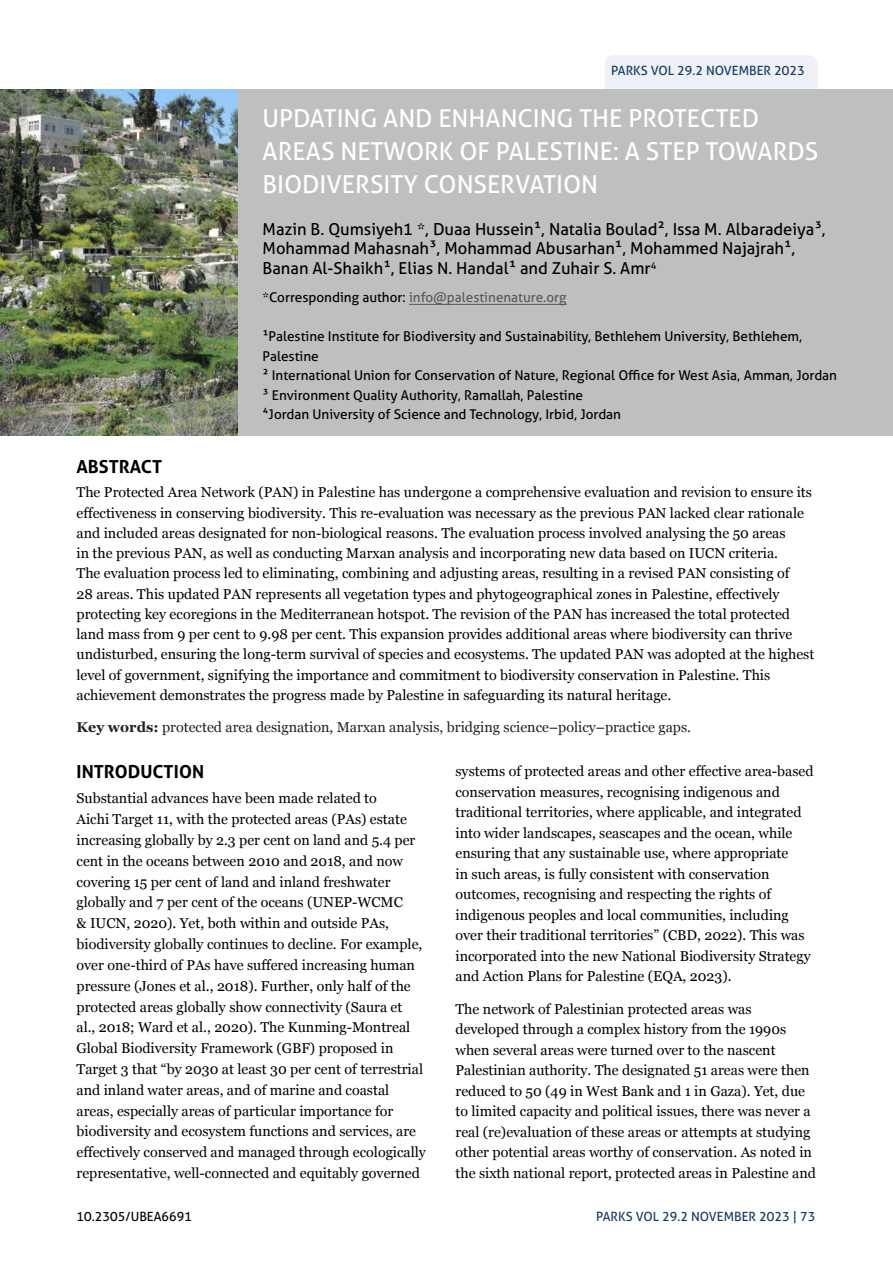
<style>
.page{position:relative;width:893px;height:1263px;background:#fff}
.page>*{position:absolute;margin:0;border:0;box-sizing:border-box;transform-origin:0 0}
.t1{font:24.75px/33px "Aller";color:#fff}
.t2{font:700 18px "Aller";color:#000}
.t3{font:16.5px/19.8px "Aller";color:#000}
.t4{font:14.25px/20.9px "Georgia";color:#000}
.t5{font:14.25px "Georgia";color:#1d2228}
.t6{font:13.5px/19.5px "Aller";color:#000}
.t7{font:13.5px "Aller";color:#58595b}
.t8{font:12.75px "Aller";color:#153961}
.t9{font:12.75px "Aller";color:#000}
.s1{color:#000}
.s2{font-weight:700}
</style>
<div class="page">
<div style="left:605px;top:55px;width:212px;height:43px;background:#eef1f5;border-radius:9px"></div>
<img style="left:0;top:89px;width:238px;height:347px">
<div style="left:238px;top:89px;width:655px;height:347px;background:#bfbfbf"></div>
<hr style="left:409px;top:304px;width:158px;height:1px;background:#58595b">
<p class="t8" style="left:611px;top:62px;width:195px">PARKS VOL 29.2 NOVEMBER 2023</p>
<h1 class="t1" style="left:263px;top:102px;width:557px">UPDATING AND ENHANCING THE PROTECTED<br>AREAS NETWORK OF PALESTINE: A STEP TOWARDS<br>BIODIVERSITY CONSERVATION</h1>
<p class="t3" style="left:263px;top:219px;width:565px">Mazin B. Qumsiyeh1 *, Duaa Hussein¹, Natalia Boulad², Issa M. Albaradeiya³,<br>Mohammad Mahasnah³, Mohammad Abusarhan¹, Mohammed Najajrah¹,<br>Banan Al-Shaikh¹, Elias N. Handal¹ and Zuhair S. Amr<sup>4</sup></p>
<p class="t7" style="left:263px;top:289px;width:306px"><span class="s1">*Corresponding author:</span> info@palestinenature.org</p>
<p class="t6" style="left:263px;top:326px;width:576px">¹Palestine Institute for Biodiversity and Sustainability, Bethlehem University, Bethlehem, Palestine<br>² International Union for Conservation of Nature, Regional Office for West Asia, Amman, Jordan ³ Environment Quality Authority, Ramallah, Palestine<br>⁴Jordan University of Science and Technology, Irbid, Jordan</p>
<p class="t2" style="left:77px;top:455px;width:87px">ABSTRACT</p>
<p class="t4" style="left:77px;top:482px;width:739px;line-height:20.2px">The Protected Area Network (PAN) in Palestine has undergone a comprehensive evaluation and revision to ensure its effectiveness in conserving biodiversity. This re-evaluation was necessary as the previous PAN lacked clear rationale and included areas designated for non-biological reasons. The evaluation process involved analysing the 50 areas<br>in the previous PAN, as well as conducting Marxan analysis and incorporating new data based on IUCN criteria.<br>The evaluation process led to eliminating, combining and adjusting areas, resulting in a revised PAN consisting of<br>28 areas. This updated PAN represents all vegetation types and phytogeographical zones in Palestine, effectively protecting key ecoregions in the Mediterranean hotspot. The revision of the PAN has increased the total protected land mass from 9 per cent to 9.98 per cent. This expansion provides additional areas where biodiversity can thrive undisturbed, ensuring the long-term survival of species and ecosystems. The updated PAN was adopted at the highest level of government, signifying the importance and commitment to biodiversity conservation in Palestine. This achievement demonstrates the progress made by Palestine in safeguarding its natural heritage.</p>
<p class="t5" style="left:77px;top:717px;width:616px"><span class="s2">Key words:</span> protected area designation, Marxan analysis, bridging science<span class="s1">–</span>policy<span class="s1">–</span>practice gaps.</p>
<p class="t2" style="left:77px;top:760px;width:129px">INTRODUCTION</p>
<p class="t4" style="left:77px;top:787px;width:351px">Substantial advances have been made related to<br>Aichi Target 11, with the protected areas (PAs) estate increasing globally by 2.3 per cent on land and 5.4 per cent in the oceans between 2010 and 2018, and now covering 15 per cent of land and inland freshwater globally and 7 per cent of the oceans (UNEP-WCMC<br>&amp; IUCN, 2020). Yet, both within and outside PAs, biodiversity globally continues to decline. For example, over one-third of PAs have suffered increasing human pressure (Jones et al., 2018). Further, only half of the protected areas globally show connectivity (Saura et<br>al., 2018; Ward et al., 2020). The Kunming-Montreal Global Biodiversity Framework (GBF) proposed in Target 3 that “by 2030 at least 30 per cent of terrestrial and inland water areas, and of marine and coastal areas, especially areas of particular importance for biodiversity and ecosystem functions and services, are effectively conserved and managed through ecologically representative, well-connected and equitably governed</p>
<p class="t4" style="left:455px;top:760px;width:360px">systems of protected areas and other effective area-based conservation measures, recognising indigenous and traditional territories, where applicable, and integrated into wider landscapes, seascapes and the ocean, while ensuring that any sustainable use, where appropriate<br>in such areas, is fully consistent with conservation outcomes, recognising and respecting the rights of indigenous peoples and local communities, including over their traditional territories” (CBD, 2022). This was incorporated into the new National Biodiversity Strategy and Action Plans for Palestine (EQA, 2023).</p>
<p class="t4" style="left:455px;top:998px;width:362px">The network of Palestinian protected areas was developed through a complex history from the 1990s when several areas were turned over to the nascent Palestinian authority. The designated 51 areas were then reduced to 50 (49 in West Bank and 1 in Gaza). Yet, due to limited capacity and political issues, there was never a real (re)evaluation of these areas or attempts at studying other potential areas worthy of conservation. As noted in the sixth national report, protected areas in Palestine and</p>
<p class="t9" style="left:77px;top:1208px;width:117px">10.2305/UBEA6691</p>
<p class="t8" style="left:596px;top:1208px;width:221px">PARKS VOL 29.2 NOVEMBER 2023 | 73</p>
</div>
